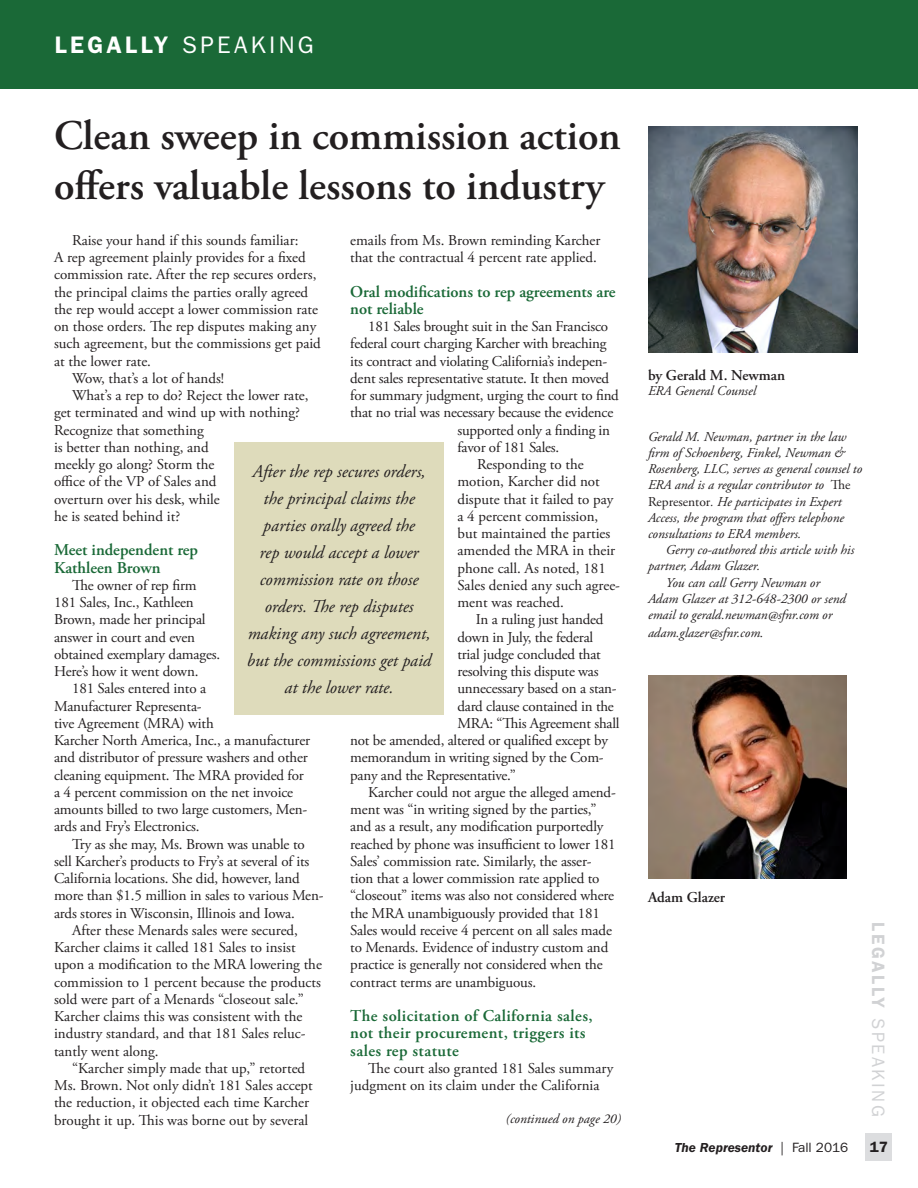
<style>
.page{position:relative;width:918px;height:1188px;background:#fff}
.page>*{position:absolute;margin:0;border:0;box-sizing:border-box;transform-origin:0 0}
.Headline__2{font:600 42px "Adobe Garamond Pro";color:#231f20}
.Pull_Quote{font:24px "ITC Franklin Gothic Std";letter-spacing:.14em;color:#fff}
.Pull_Quote-2{font:italic 18px/27px "Adobe Garamond Pro";color:#231f20;text-align:center}
.Pull_Quote-3{font:18px "ITC Franklin Gothic Std";letter-spacing:.14em;color:#d1d2d4}
.Page_Header{font:600 16.5px/17.2px "Adobe Garamond Pro";letter-spacing:.025em;color:#1a6937}
.Page_Header-2{font:600 16.5px/17.2px "Adobe Garamond Pro";letter-spacing:.005em;color:#1a6937}
.Page_Header-3{font:15px/17.2px "Adobe Garamond Pro";letter-spacing:-.01em;color:#231f20}
.t1{font:600 15px "Adobe Garamond Pro";color:#231f20}
.t2{font:600 15px "ITC Franklin Gothic Std";color:#231f20}
.Page_Header-4{font:italic 13.5px/16.2px "Adobe Garamond Pro";color:#231f20}
.t3{font:italic 600 13.5px "ITC Franklin Gothic Std";color:#231f20}
.s1{font-weight:600}
.s2{font-style:normal}
.s3{font-family:"Times New Roman";font-size:15px}
.s4{font-weight:400;font-style:normal}
</style>
<div class="page">
<div style="left:865px;top:1133px;width:27px;height:28px;background:#dcdddf"></div>
<div style="left:0;top:0;width:918px;height:89px;background:#1a6937"></div>
<img style="left:648px;top:126px;width:210px;height:227px">
<img style="left:648px;top:675px;width:199px;height:203px">
<div style="left:234px;top:442px;width:210px;height:273px;background:#dedbbb"></div>
<p class="Pull_Quote" style="left:55px;top:31px;width:260px"><span class="s1">LEGALLY</span> SPEAKING</p>
<p class="Headline__2" style="left:54px;top:112px;width:568px">Clean sweep in commission action</p>
<p class="Headline__2" style="left:54px;top:162px;width:552px">offers valuable lessons to industry</p>
<p class="Page_Header-3" style="left:350px;top:232px;width:252px">emails from Ms. Brown reminding Karcher that the contractual 4 percent rate applied.</p>
<p class="Page_Header-2" style="left:350px;top:283px;width:267px">Oral modifications to rep agreements are not reliable</p>
<p class="Page_Header-3" style="left:368px;top:318px;width:241px">181 Sales brought suit in the San Francisco</p>
<p class="Page_Header-3" style="left:350px;top:336px;width:258px">federal court charging Karcher with breaching</p>
<p class="Page_Header-3" style="left:350px;top:353px;width:258px">its contract and violating California’s indepen-</p>
<p class="Page_Header-3" style="left:350px;top:370px;width:261px">dent sales representative statute. It then moved</p>
<p class="Page_Header-3" style="left:350px;top:387px;width:270px">for summary judgment, urging the court to find</p>
<p class="Page_Header-3" style="left:350px;top:405px;width:265px">that no trial was necessary because the evidence</p>
<p class="Page_Header-3" style="left:458px;top:422px;width:154px">supported only a finding in</p>
<p class="Page_Header-3" style="left:458px;top:439px;width:103px">favor of 181 Sales.</p>
<p class="Page_Header-3" style="left:458px;top:456px;width:164px;text-indent:20px">Responding to the motion, Karcher did not dispute that it failed to pay a 4 percent commission, but maintained the parties amended the MRA in their phone call. As noted, 181<br>Sales denied any such agree&shy;ment was reached.</p>
<p class="Page_Header-3" style="left:476px;top:612px;width:129px">In a ruling just handed</p>
<p class="Page_Header-3" style="left:458px;top:629px;width:137px">down in July, the federal</p>
<p class="Page_Header-3" style="left:458px;top:646px;width:145px">trial judge concluded that</p>
<p class="Page_Header-3" style="left:458px;top:663px;width:143px">resolving this dispute was</p>
<p class="Page_Header-3" style="left:458px;top:681px;width:161px">unnecessary based on a stan-</p>
<p class="Page_Header-3" style="left:458px;top:698px;width:158px">dard clause contained in the</p>
<p class="Page_Header-3" style="left:458px;top:715px;width:164px">MRA: “This Agreement shall</p>
<p class="Page_Header-3" style="left:350px;top:732px;width:259px">not be amended, altered or qualified except by</p>
<p class="Page_Header-3" style="left:350px;top:750px;width:255px">memorandum in writing signed by the Com-</p>
<p class="Page_Header-3" style="left:350px;top:767px;width:167px">pany and the Representative.”</p>
<p class="Page_Header-3" style="left:350px;top:784px;width:267px;text-indent:18px">Karcher could not argue the alleged amend&shy;ment was “in writing signed by the parties,” and as a result, any modification purportedly reached by phone was insufficient to lower 181<br>Sales’ commission rate. Similarly, the asser&shy;tion that a lower commission rate applied to “closeout” items was also not considered where the MRA unambiguously provided that 181<br>Sales would receive 4 percent on all sales made to Menards. Evidence of industry custom and practice is generally not considered when the contract terms are unambiguous.</p>
<p class="Page_Header" style="left:350px;top:1007px;width:244px">The solicitation of California sales, not their procurement, triggers its sales rep statute</p>
<p class="Page_Header-3" style="left:350px;top:1060px;width:264px;text-indent:18px">The court also granted 181 Sales summary judgment on its claim under the California</p>
<p class="Page_Header-4" style="left:506px;top:1111px;width:117px">(continued on page 20)</p>
<p class="Page_Header-3" style="left:54px;top:232px;width:268px;text-indent:18px">Raise your hand if this sounds familiar:<br>A rep agreement plainly provides for a fixed commission rate. After the rep secures orders, the principal claims the parties orally agreed the rep would accept a lower commission rate on those orders. The rep disputes making any such agreement, but the commissions get paid at the lower rate.</p>
<p class="Page_Header-3" style="left:72px;top:370px;width:154px">Wow, that’s a lot of hands!</p>
<p class="Page_Header-3" style="left:54px;top:387px;width:256px;text-indent:18px">What’s a rep to do? Reject the lower rate, get terminated and wind up with nothing?<br>Recognize that something<br>is better than nothing, and<br>meekly go along? Storm the<br>office of the VP of Sales and<br>overturn over his desk, while<br>he is seated behind it?</p>
<p class="Page_Header-2" style="left:54px;top:542px;width:146px">Meet independent rep<br>Kathleen Brown</p>
<p class="Page_Header-3" style="left:54px;top:577px;width:168px;text-indent:18px">The owner of rep firm<br>181 Sales, Inc., Kathleen<br>Brown, made her principal answer in court and even obtained exemplary damages.<br>Here’s how it went down.</p>
<p class="Page_Header-3" style="left:54px;top:681px;width:258px;text-indent:18px">181 Sales entered into a<br>Manufacturer Representa-<br>tive Agreement (MRA) with<br>Karcher North America, Inc., a manufacturer and distributor of pressure washers and other cleaning equipment. The MRA provided for a 4 percent commission on the net invoice amounts billed to two large customers, Men&shy;ards and Fry’s Electronics.</p>
<p class="Page_Header-3" style="left:54px;top:836px;width:271px;text-indent:18px">Try as she may, Ms. Brown was unable to sell Karcher’s products to Fry’s at several of its California locations. She did, however, land more than $1.5 million in sales to various Men&shy;ards stores in Wisconsin, Illinois and Iowa.</p>
<p class="Page_Header-3" style="left:54px;top:922px;width:269px;text-indent:18px">After these Menards sales were secured, Karcher claims it called 181 Sales to insist upon a modification to the MRA lowering the commission to 1 percent because the products sold were part of a Menards “closeout sale.” Karcher claims this was consistent with the industry standard, and that 181 Sales reluc&shy;tantly went along.</p>
<p class="Page_Header-3" style="left:54px;top:1060px;width:260px;text-indent:18px">“Karcher simply made that up,” retorted Ms. Brown. Not only didn’t 181 Sales accept the reduction, it objected each time Karcher brought it up. This was borne out by several</p>
<p class="Pull_Quote-2" style="left:247px;top:458px;width:186px">After the rep secures orders, the principal claims the parties orally agreed the<br>rep would accept a lower commission rate on those orders. The rep disputes making any such agreement, but the commissions get paid at the lower rate.</p>
<p class="t1" style="left:648px;top:366px;width:139px">by Gerald M. Newman</p>
<p class="Page_Header-4" style="left:648px;top:383px;width:110px">ERA General Counsel</p>
<p class="Page_Header-4" style="left:648px;top:429px;width:216px">Gerald M. Newman, partner in the law firm of Schoenberg, Finkel, Newman &amp; Rosenberg, LLC, serves as general counsel to ERA and is a regular contributor to <span class="s2">The Representor</span>. He participates in Expert Access, the program that offers telephone consultations to ERA members.</p>
<p class="Page_Header-4" style="left:648px;top:542px;width:208px;text-indent:18px">Gerry co-authored this article with his partner, Adam Glazer.</p>
<p class="Page_Header-4" style="left:648px;top:575px;width:199px;text-indent:18px">You can call Gerry Newman or<br>Adam Glazer at 312-648-2300 or send email to gerald.newman@sfnr.com or</p>
<p class="Page_Header-4" style="left:648px;top:625px;width:117px">adam.glazer@sfnr.com<span class="s3">.</span></p>
<p class="t1" style="left:648px;top:888px;width:79px">Adam Glazer</p>
<p class="Pull_Quote-3" style="left:889px;top:922px;width:196px;rotate:90deg"><span class="s1">LEGALLY</span> SPEAKING</p>
<p class="t3" style="left:675px;top:1140px;width:175px">The Representor <span class="s4">| Fall 2016</span></p>
<p class="t2" style="left:870px;top:1138px;width:19px">17</p>
</div>
